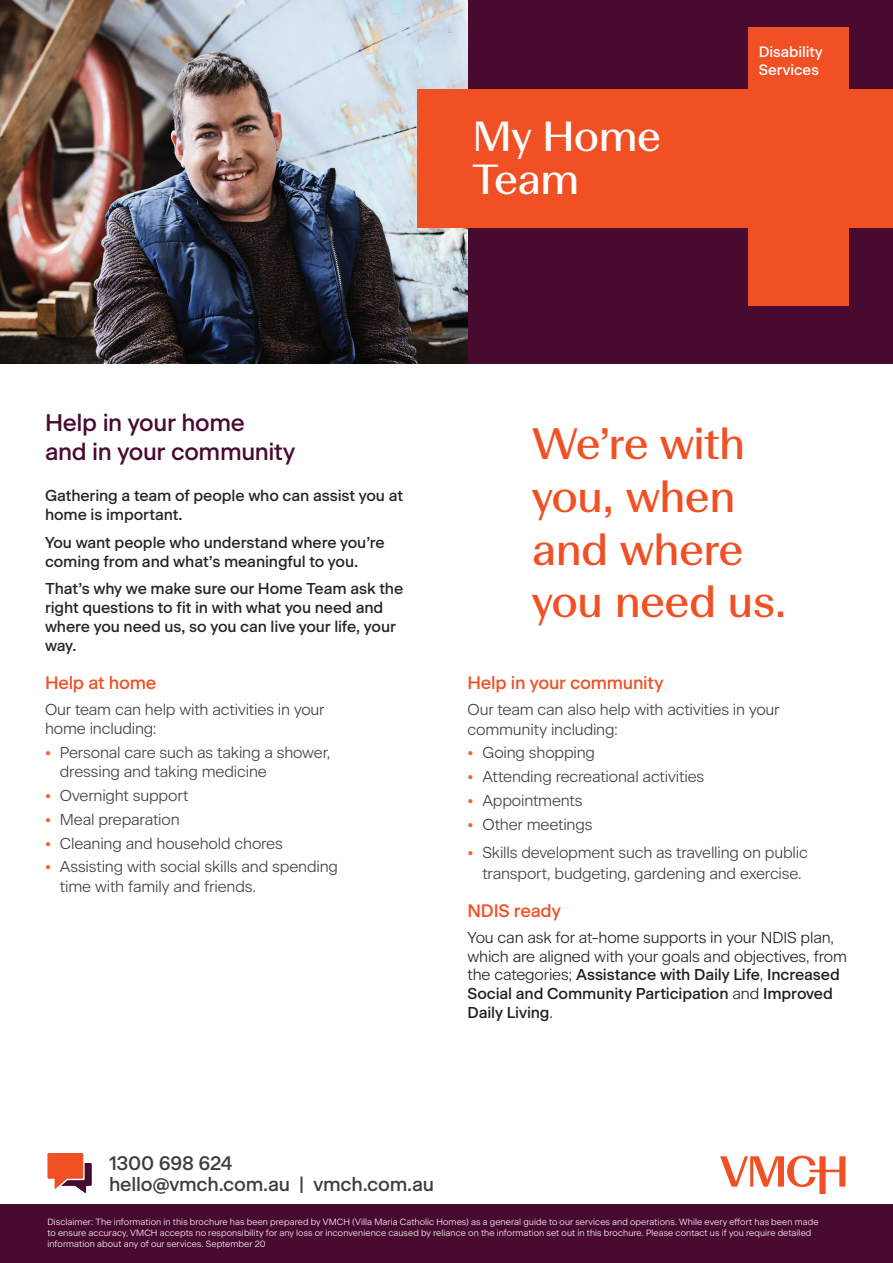
<style>
.page{position:relative;width:893px;height:1263px;background:#fff}
.page>*{position:absolute;margin:0;border:0;box-sizing:border-box;transform-origin:0 0}
.Pullout_quote{font:43.8px/52.7px "Beausite Fit";letter-spacing:-.02em;color:#f05024}
.t1{font:42px/43.5px "Beausite Fit";letter-spacing:-.02em;color:#fff}
.t2{font:500 24px/28.5px "Beausite Classic";letter-spacing:-.015em;color:#490a30}
.Body_Copy{font:500 19.5px/21px "Beausite Classic";letter-spacing:-.01em;color:#3e3e3f}
.t3{font:500 18px "Beausite Classic";letter-spacing:-.01em;color:#f05024}
.Bullet_lead_in{font:300 15.75px/19.5px "Beausite Classic";letter-spacing:-.01em;color:#3e3e3f}
.Body_Copy-2{font:500 15.75px/18.9px "Beausite Classic";letter-spacing:-.005em;color:#232627}
.Body_Copy-3{font:300 15.75px/18.9px "Beausite Classic";letter-spacing:-.01em;color:#231f20}
.Service-Label{font:500 15px/18px "Beausite Classic";color:#fff}
.Body_Copy-4{font:300 9px/10.8px "Beausite Classic";letter-spacing:.01em;color:#fff}
.s1{font-weight:500;color:#f16332}
.s2{font-weight:500}
</style>
<div class="page">
<div style="left:0;top:1205px;width:893px;height:58px;background:#490a30"></div>
<div style="left:402px;top:0;width:491px;height:364px;background:#490a30"></div>
<div style="left:748px;top:28px;width:101px;height:278px;background:#f05024"></div>
<img style="left:0;top:0;width:467px;height:364px">
<div style="left:418px;top:89px;width:475px;height:138px;background:#f05024"></div>
<svg style="left:47px;top:1153px;width:45px;height:40px"></svg>
<svg style="left:720px;top:1156px;width:125px;height:38px"></svg>
<h1 class="t1" style="left:473px;top:111px;width:190px">My Home<br>Team</h1>
<p class="Service-Label" style="left:759px;top:42px;width:65px">Disability<br>Services</p>
<h3 class="t2" style="left:45px;top:406px;width:252px">Help in your home<br>and in your community</h3>
<p class="Body_Copy-2" style="left:45px;top:485px;width:360px">Gathering a team of people who can assist you at home is important.</p>
<p class="Body_Copy-2" style="left:45px;top:531px;width:341px">You want people who understand where you’re coming from and what’s meaningful to you.</p>
<p class="Body_Copy-2" style="left:45px;top:578px;width:360px">That’s why we make sure our Home Team ask the right questions to fit in with what you need and where you need us, so you can live your life, your way.</p>
<h3 class="t3" style="left:45px;top:669px;width:113px">Help at home</h3>
<p class="Bullet_lead_in" style="left:45px;top:698px;width:281px">Our team can help with activities in your home including:</p>
<p class="Bullet_lead_in" style="left:60px;top:741px;width:272px;text-indent:-15px"><span class="s1">•</span> Personal care such as taking a shower, dressing and taking medicine</p>
<p class="Bullet_lead_in" style="left:45px;top:784px;width:145px"><span class="s1">•</span> Overnight support</p>
<p class="Bullet_lead_in" style="left:45px;top:808px;width:136px"><span class="s1">•</span> Meal preparation</p>
<p class="Bullet_lead_in" style="left:45px;top:832px;width:239px"><span class="s1">•</span> Cleaning and household chores</p>
<p class="Bullet_lead_in" style="left:60px;top:856px;width:280px;text-indent:-15px"><span class="s1">•</span> Assisting with social skills and spending time with family and friends.</p>
<p class="Pullout_quote" style="left:532px;top:415px;width:257px">We’re with you, when and where you need us.</p>
<h3 class="t3" style="left:467px;top:669px;width:197px">Help in your community</h3>
<p class="Bullet_lead_in" style="left:467px;top:698px;width:314px">Our team can also help with activities in your community including:</p>
<p class="Bullet_lead_in" style="left:467px;top:742px;width:129px"><span class="s1">•</span> Going shopping</p>
<p class="Bullet_lead_in" style="left:467px;top:765px;width:238px"><span class="s1">•</span> Attending recreational activities</p>
<p class="Bullet_lead_in" style="left:467px;top:789px;width:117px"><span class="s1">•</span> Appointments</p>
<p class="Bullet_lead_in" style="left:467px;top:813px;width:127px"><span class="s1">•</span> Other meetings</p>
<p class="Bullet_lead_in" style="left:467px;top:840px;width:342px;line-height:21.6px;text-align:center"><span class="s1">•</span> Skills development such as travelling on public transport, budgeting, gardening and exercise.</p>
<h3 class="t3" style="left:467px;top:897px;width:95px">NDIS ready</h3>
<p class="Body_Copy-3" style="left:467px;top:926px;width:381px">You can ask for at-home supports in your NDIS plan, which are aligned with your goals and objectives, from the categories; <span class="s2">Assistance with Daily Life</span>, <span class="s2">Increased Social and Community Participation</span> and <span class="s2">Improved Daily Living</span>.</p>
<p class="Body_Copy" style="left:109px;top:1151px;width:326px">1300 698 624<br>hello@vmch.com.au | vmch.com.au</p>
<p class="Body_Copy-4" style="left:47px;top:1216px;width:773px">Disclaimer: The information in this brochure has been prepared by VMCH (Villa Maria Catholic Homes) as a general guide to our services and operations. While every effort has been made to ensure accuracy, VMCH accepts no responsibility for any loss or inconvenience caused by reliance on the information set out in this brochure. Please contact us if you require detailed information about any of our services. September 20</p>
</div>
